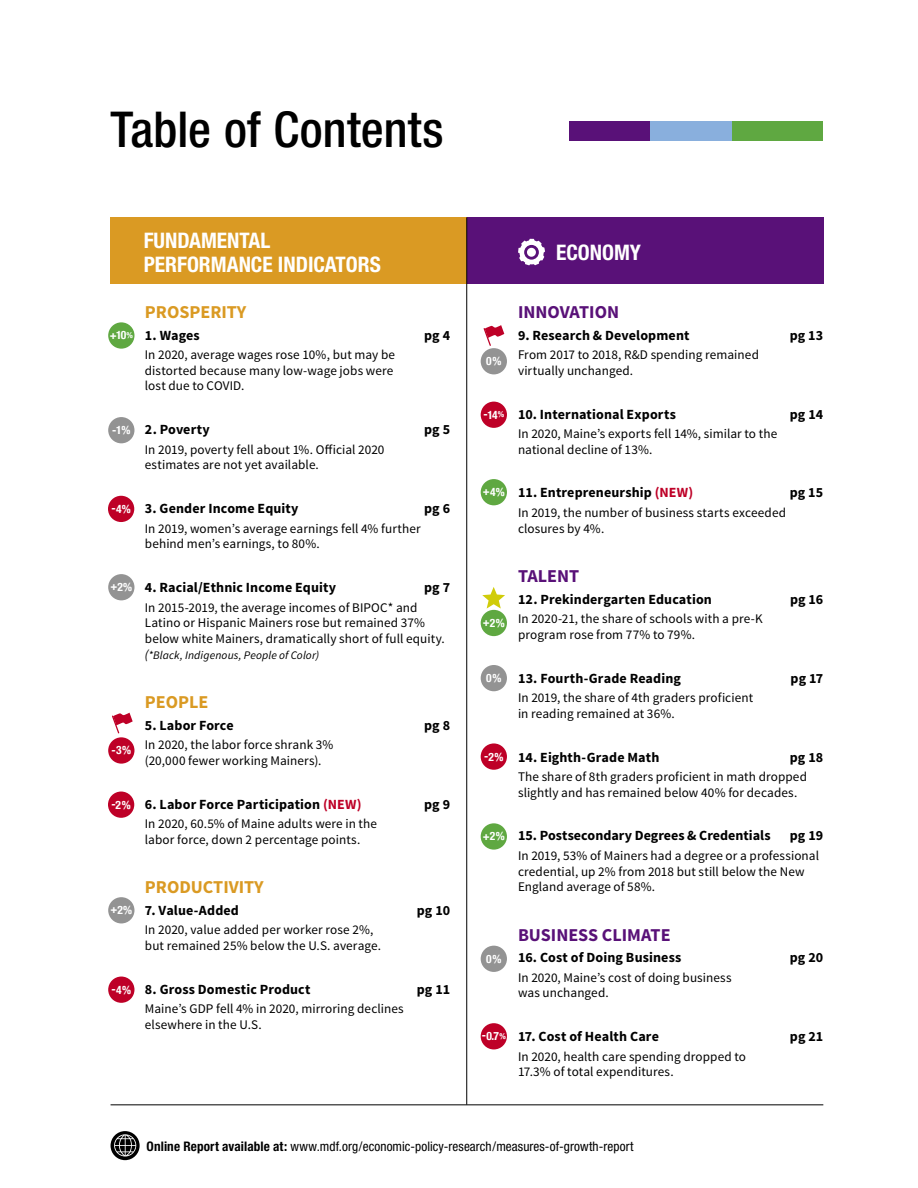
<style>
.page{position:relative;width:918px;height:1188px;background:#fff}
.page>*{position:absolute;margin:0;border:0;box-sizing:border-box;transform-origin:0 0}
.t1{font:500 condensed 49.5px "Helvetica Neue";color:#000}
.t2{font:700 condensed 21.45px/23.1px "Helvetica Neue";color:#fff}
.t3{font:700 18.15px "Source Sans Pro";color:#591178}
.t4{font:700 18.15px "Source Sans Pro";color:#da9a23}
.t5{font:700 14.1px "Source Sans Pro";letter-spacing:.01em;color:#000}
.t6{font:13.2px/15.6px "Source Sans Pro";letter-spacing:.005em;color:#000}
.t7{font:condensed 13.2px "Helvetica Neue";letter-spacing:.005em;color:#000}
.t8{font:700 condensed 11.55px "Helvetica Neue";color:#fff}
.t9{font:italic 11.55px "Source Sans Pro";letter-spacing:.01em;color:#000}
.s1{font-size:8.25px}
.s2{font-size:13.2px}
.s3{color:#be0027}
.s4{font-weight:700}
</style>
<div class="page">
<div style="left:111px;top:217px;width:356px;height:67px;background:#da9a23"></div>
<div style="left:569px;top:121px;width:91px;height:19px;background:#591178"></div>
<div style="left:650px;top:121px;width:91px;height:19px;background:#89afdd"></div>
<div style="left:732px;top:121px;width:91px;height:19px;background:#5fa841"></div>
<div style="left:467px;top:217px;width:356px;height:67px;background:#591178"></div>
<svg style="left:518px;top:239px;width:27px;height:26px"></svg>
<hr style="left:466px;top:217px;width:1px;height:888px;background:#000">
<svg style="left:112px;top:713px;width:21px;height:20px"></svg>
<svg style="left:484px;top:325px;width:20px;height:21px"></svg>
<svg style="left:482px;top:587px;width:23px;height:22px"></svg>
<div style="left:108px;top:322px;width:26px;height:27px;background:#5fa841;border-radius:50%"></div>
<div style="left:108px;top:417px;width:26px;height:26px;background:#939393;border-radius:50%"></div>
<div style="left:108px;top:496px;width:26px;height:26px;background:#be0027;border-radius:50%"></div>
<div style="left:108px;top:574px;width:26px;height:26px;background:#939393;border-radius:50%"></div>
<div style="left:108px;top:737px;width:26px;height:27px;background:#be0027;border-radius:50%"></div>
<div style="left:108px;top:792px;width:26px;height:26px;background:#be0027;border-radius:50%"></div>
<div style="left:108px;top:897px;width:26px;height:26px;background:#939393;border-radius:50%"></div>
<div style="left:108px;top:977px;width:26px;height:26px;background:#be0027;border-radius:50%"></div>
<div style="left:481px;top:348px;width:26px;height:26px;background:#939393;border-radius:50%"></div>
<div style="left:481px;top:402px;width:26px;height:26px;background:#be0027;border-radius:50%"></div>
<div style="left:481px;top:479px;width:26px;height:26px;background:#5fa841;border-radius:50%"></div>
<div style="left:481px;top:610px;width:26px;height:26px;background:#5fa841;border-radius:50%"></div>
<div style="left:481px;top:665px;width:26px;height:26px;background:#939393;border-radius:50%"></div>
<div style="left:481px;top:743px;width:26px;height:27px;background:#be0027;border-radius:50%"></div>
<div style="left:481px;top:823px;width:26px;height:27px;background:#5fa841;border-radius:50%"></div>
<div style="left:481px;top:946px;width:26px;height:26px;background:#939393;border-radius:50%"></div>
<div style="left:481px;top:1023px;width:26px;height:26px;background:#be0027;border-radius:50%"></div>
<hr style="left:111px;top:1105px;width:712px;height:1px;background:#000">
<svg style="left:111px;top:1131px;width:29px;height:29px"></svg>
<h1 class="t1" style="left:111px;top:100px;width:335px">Table of Contents</h1>
<p class="t8" style="left:110px;top:326px;width:25px">+10<span class="s1">%</span></p>
<p class="t8" style="left:112px;top:420px;width:20px">-1%</p>
<p class="t8" style="left:111px;top:499px;width:21px">-4%</p>
<p class="t8" style="left:110px;top:577px;width:23px">+2%</p>
<p class="t8" style="left:112px;top:741px;width:21px">-3%</p>
<p class="t8" style="left:111px;top:795px;width:21px">-2%</p>
<p class="t8" style="left:110px;top:901px;width:23px">+2%</p>
<p class="t8" style="left:112px;top:980px;width:21px">-4%</p>
<h2 class="t2" style="left:144px;top:229px;width:239px">FUNDAMENTAL<br>PERFORMANCE INDICATORS</h2>
<h3 class="t4" style="left:145px;top:300px;width:103px">PROSPERITY</h3>
<p class="t5" style="left:145px;top:326px;width:56px">1. Wages</p>
<p class="t5" style="left:424px;top:326px;width:27px">pg 4</p>
<p class="t6" style="left:145px;top:347px;width:252px">In 2020, average wages rose 10%, but may be distorted because many low-wage jobs were lost due to COVID.</p>
<p class="t5" style="left:145px;top:420px;width:66px">2. Poverty</p>
<p class="t5" style="left:424px;top:420px;width:27px">pg 5</p>
<p class="t6" style="left:145px;top:442px;width:241px">In 2019, poverty fell about 1%. Official 2020 estimates are not yet available.</p>
<p class="t5" style="left:145px;top:499px;width:155px">3. Gender Income Equity</p>
<p class="t5" style="left:424px;top:499px;width:27px">pg 6</p>
<p class="t6" style="left:145px;top:521px;width:277px">In 2019, women’s average earnings fell 4% further behind men’s earnings, to 80%.</p>
<p class="t5" style="left:145px;top:578px;width:193px">4. Racial/Ethnic Income Equity</p>
<p class="t5" style="left:424px;top:578px;width:27px">pg 7</p>
<p class="t6" style="left:145px;top:600px;width:301px">In 2015-2019, the average incomes of BIPOC* and<br>Latino or Hispanic Mainers rose but remained 37% below white Mainers, dramatically short of full equity.</p>
<p class="t9" style="left:145px;top:648px;width:176px"><span class="s2">(</span>*Black, Indigenous, People of Color)</p>
<h3 class="t4" style="left:145px;top:690px;width:65px">PEOPLE</h3>
<p class="t5" style="left:145px;top:716px;width:90px">5. Labor Force</p>
<p class="t5" style="left:424px;top:716px;width:27px">pg 8</p>
<p class="t6" style="left:145px;top:737px;width:190px">In 2020, the labor force shrank 3% (20,000 fewer working Mainers).</p>
<p class="t5" style="left:145px;top:795px;width:218px">6. Labor Force Participation <span class="s3">(NEW)</span></p>
<p class="t5" style="left:424px;top:795px;width:27px">pg 9</p>
<p class="t6" style="left:145px;top:816px;width:234px">In 2020, 60.5% of Maine adults were in the labor force, down 2 percentage points.</p>
<h3 class="t4" style="left:145px;top:876px;width:120px">PRODUCTIVITY</h3>
<p class="t5" style="left:145px;top:901px;width:96px">7. Value-Added</p>
<p class="t5" style="left:417px;top:901px;width:35px">pg 10</p>
<p class="t6" style="left:145px;top:922px;width:238px">In 2020, value added per worker rose 2%, but remained 25% below the U.S. average.</p>
<p class="t5" style="left:145px;top:980px;width:167px">8. Gross Domestic Product</p>
<p class="t5" style="left:417px;top:980px;width:35px">pg 11</p>
<p class="t6" style="left:145px;top:1001px;width:260px">Maine’s GDP fell 4% in 2020, mirroring declines elsewhere in the U.S.</p>
<h2 class="t2" style="left:556px;top:240px;width:87px">ECONOMY</h2>
<p class="t8" style="left:486px;top:352px;width:17px">0%</p>
<p class="t8" style="left:484px;top:405px;width:22px">-14<span class="s1">%</span></p>
<p class="t8" style="left:483px;top:482px;width:23px">+4%</p>
<p class="t8" style="left:483px;top:613px;width:23px">+2%</p>
<p class="t8" style="left:486px;top:668px;width:17px">0%</p>
<p class="t8" style="left:484px;top:747px;width:21px">-2%</p>
<p class="t8" style="left:483px;top:827px;width:23px">+2%</p>
<p class="t8" style="left:486px;top:949px;width:17px">0%</p>
<p class="t8" style="left:482px;top:1027px;width:25px">-0.7<span class="s1">%</span></p>
<h3 class="t3" style="left:518px;top:300px;width:103px">INNOVATION</h3>
<p class="t5" style="left:518px;top:326px;width:173px">9. Research &amp; Development</p>
<p class="t5" style="left:790px;top:326px;width:35px">pg 13</p>
<p class="t6" style="left:518px;top:347px;width:242px">From 2017 to 2018, R&amp;D spending remained virtually unchanged.</p>
<p class="t5" style="left:518px;top:405px;width:159px">10. International Exports</p>
<p class="t5" style="left:790px;top:405px;width:35px">pg 14</p>
<p class="t6" style="left:518px;top:426px;width:261px">In 2020, Maine’s exports fell 14%, similar to the national decline of 13%.</p>
<p class="t5" style="left:518px;top:484px;width:177px">11. Entrepreneurship <span class="s3">(NEW)</span></p>
<p class="t5" style="left:790px;top:484px;width:35px">pg 15</p>
<p class="t6" style="left:518px;top:505px;width:270px">In 2019, the number of business starts exceeded closures by 4%.</p>
<h3 class="t3" style="left:518px;top:565px;width:63px">TALENT</h3>
<p class="t5" style="left:518px;top:590px;width:195px">12. Prekindergarten Education</p>
<p class="t5" style="left:790px;top:590px;width:35px">pg 16</p>
<p class="t6" style="left:518px;top:611px;width:246px">In 2020-21, the share of schools with a pre-K program rose from 77% to 79%.</p>
<p class="t5" style="left:518px;top:669px;width:164px">13. Fourth-Grade Reading</p>
<p class="t5" style="left:791px;top:669px;width:34px">pg 17</p>
<p class="t6" style="left:518px;top:690px;width:237px">In 2019, the share of 4th graders proficient in reading remained at 36%.</p>
<p class="t5" style="left:518px;top:748px;width:143px">14. Eighth-Grade Math</p>
<p class="t5" style="left:790px;top:748px;width:35px">pg 18</p>
<p class="t6" style="left:518px;top:769px;width:291px">The share of 8th graders proficient in math dropped slightly and has remained below 40% for decades.</p>
<p class="t5" style="left:518px;top:827px;width:254px">15. Postsecondary Degrees &amp; Credentials</p>
<p class="t5" style="left:790px;top:827px;width:35px">pg 19</p>
<p class="t6" style="left:518px;top:848px;width:303px">In 2019, 53% of Mainers had a degree or a professional credential, up 2% from 2018 but still below the New<br>England average of 58%.</p>
<h3 class="t3" style="left:518px;top:923px;width:154px">BUSINESS CLIMATE</h3>
<p class="t5" style="left:518px;top:949px;width:165px">16. Cost of Doing Business</p>
<p class="t5" style="left:790px;top:949px;width:35px">pg 20</p>
<p class="t6" style="left:518px;top:970px;width:215px">In 2020, Maine’s cost of doing business was unchanged.</p>
<p class="t5" style="left:518px;top:1027px;width:142px">17. Cost of Health Care</p>
<p class="t5" style="left:790px;top:1027px;width:35px">pg 21</p>
<p class="t6" style="left:518px;top:1049px;width:230px">In 2020, health care spending dropped to<br>17.3% of total expenditures.</p>
<p class="t7" style="left:147px;top:1139px;width:488px"><span class="s4">Online Report available at:</span> www.mdf.org/economic-policy-research/measures-of-growth-report</p>
</div>
